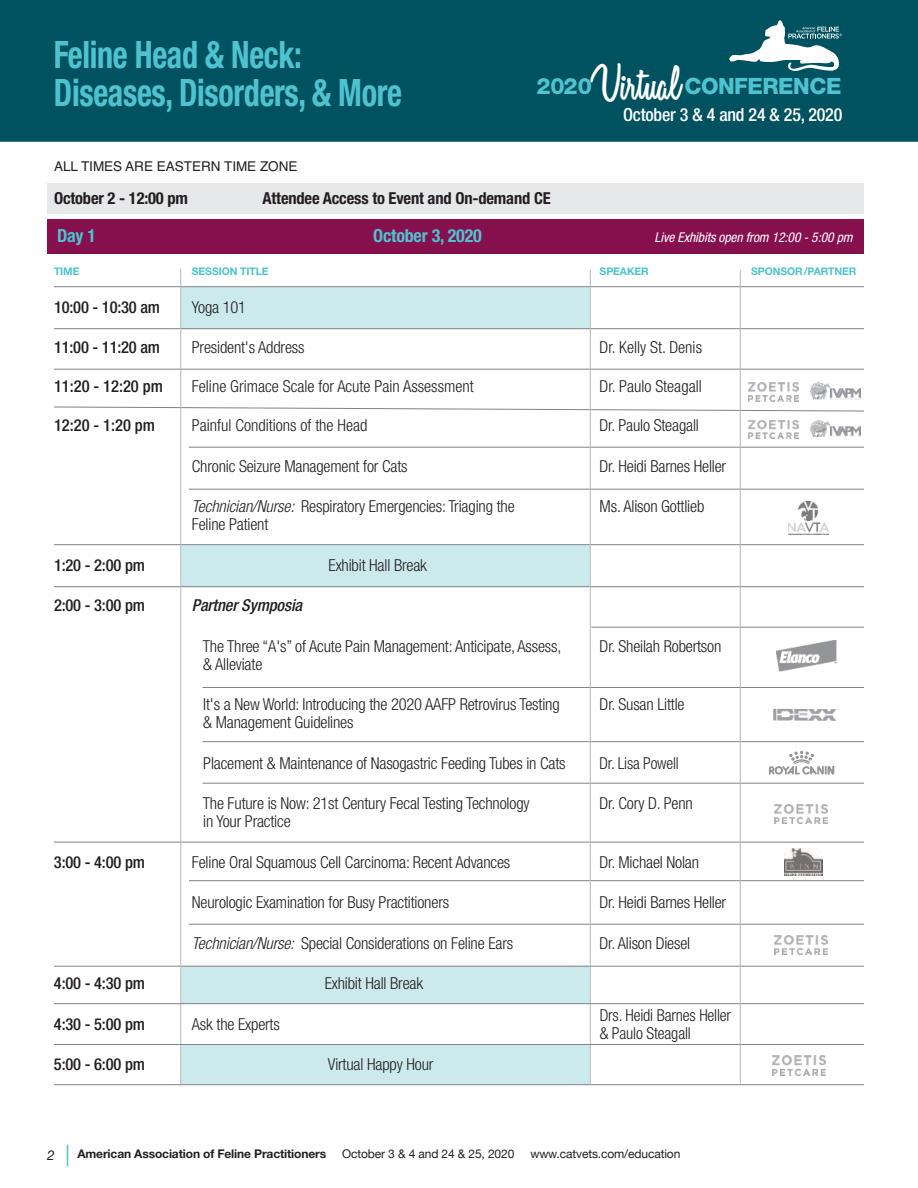
<style>
.page{position:relative;width:918px;height:1188px;background:#fff}
.page>*{position:absolute;margin:0;border:0;box-sizing:border-box;transform-origin:0 0}
.t1{font:700 condensed 37.8px/37.8px "Helvetica Neue";letter-spacing:-.01em;color:#4ec3cf;scale:.85 1}
.t2{font:800 22.5px "Helvetica Neue";letter-spacing:-.02em;color:#4ec3cf}
.t3{font:500 condensed 18px "Helvetica Neue";letter-spacing:-.01em;color:#fff}
.t4{font:700 condensed 18px "Helvetica Neue";letter-spacing:-.01em;color:#4ec3cf}
.t5{font:300 condensed 16.5px/18px "Helvetica Neue";letter-spacing:-.01em;color:#231f20}
.t6{font:500 condensed 16.5px "Helvetica Neue";letter-spacing:-.01em;color:#231f20}
.t7{font:700 condensed 16.5px "Helvetica Neue";letter-spacing:-.01em;color:#231f20}
.t8{font:italic 500 condensed 16.5px "Helvetica Neue";letter-spacing:-.005em;color:#231f20}
.t9{font:300 condensed 16.5px "Helvetica Neue";letter-spacing:-.01em;color:#231f20;scale:.96 1}
.t10{font:italic condensed 13.5px "Helvetica Neue";letter-spacing:-.005em;color:#fff}
.t11{font:13.5px "Helvetica";color:#231f20}
.t12{font:italic 13.5px "Helvetica Neue";color:#231f20}
.t13{font:12px "Helvetica Neue";letter-spacing:-.01em;color:#231f20}
.t14{font:700 12px "Helvetica Neue";letter-spacing:-.01em;color:#231f20}
.t15{font:700 10.5px "Helvetica Neue";letter-spacing:-.01em;color:#4ec3cf}
.s1{font-family:"Variane Script";font-weight:400;font-size:45px;color:#fff}
.s2{font-style:italic}
</style>
<div class="page">
<svg style="left:67px;top:1145px;width:1px;height:21px"></svg>
<div style="left:0;top:0;width:918px;height:142px;background:#005260"></div>
<svg style="left:729px;top:20px;width:113px;height:51px"></svg>
<div style="left:181px;top:287px;width:409px;height:41px;background:#cceaee"></div>
<div style="left:182px;top:545px;width:408px;height:41px;background:#cceaee"></div>
<div style="left:182px;top:966px;width:408px;height:38px;background:#cceaee"></div>
<div style="left:181px;top:1045px;width:409px;height:39px;background:#cceaee"></div>
<hr style="left:54px;top:544px;width:810px;height:1px;background:#808285">
<hr style="left:54px;top:586px;width:810px;height:1px;background:#808285">
<hr style="left:54px;top:842px;width:810px;height:1px;background:#808285">
<hr style="left:54px;top:369px;width:810px;height:1px;background:#808285">
<hr style="left:54px;top:328px;width:810px;height:1px;background:#808285">
<hr style="left:54px;top:286px;width:810px;height:1px;background:#808285">
<svg style="left:54px;top:406px;width:810px;height:6px"></svg>
<hr style="left:189px;top:447px;width:675px;height:1px;background:#808285">
<hr style="left:189px;top:489px;width:675px;height:1px;background:#808285">
<hr style="left:591px;top:627px;width:273px;height:1px;background:#808285">
<hr style="left:202px;top:687px;width:662px;height:1px;background:#808285">
<hr style="left:202px;top:741px;width:662px;height:1px;background:#808285">
<hr style="left:202px;top:783px;width:662px;height:1px;background:#808285">
<hr style="left:54px;top:966px;width:810px;height:1px;background:#808285">
<hr style="left:189px;top:880px;width:675px;height:1px;background:#808285">
<hr style="left:189px;top:924px;width:675px;height:1px;background:#808285">
<hr style="left:54px;top:1084px;width:810px;height:1px;background:#808285">
<img style="left:748px;top:420px;width:51px;height:19px">
<img style="left:811px;top:420px;width:50px;height:17px">
<img style="left:748px;top:382px;width:51px;height:19px">
<img style="left:811px;top:382px;width:50px;height:17px">
<img style="left:773px;top:1056px;width:53px;height:19px">
<img style="left:774px;top:804px;width:53px;height:20px">
<img style="left:774px;top:935px;width:53px;height:20px">
<img style="left:773px;top:709px;width:64px;height:12px">
<hr style="left:180px;top:268px;width:1px;height:818px;background:#b8b9bc">
<hr style="left:590px;top:270px;width:1px;height:815px;background:#b8b9bc">
<hr style="left:54px;top:1003px;width:810px;height:1px;background:#808285">
<hr style="left:54px;top:1044px;width:810px;height:1px;background:#808285">
<img style="left:785px;top:849px;width:38px;height:26px">
<hr style="left:740px;top:270px;width:1px;height:816px;background:#b8b9bc">
<div style="left:48px;top:183px;width:816px;height:30px;background:#e7e8e9"></div>
<div style="left:48px;top:219px;width:816px;height:35px;background:#860f4d"></div>
<img style="left:776px;top:641px;width:61px;height:30px">
<svg style="left:769px;top:751px;width:67px;height:24px"></svg>
<img style="left:789px;top:501px;width:39px;height:34px">
<h1 class="t1" style="left:54px;top:39px;width:411px">Feline Head &amp; Neck:<br>Diseases, Disorders, &amp; More</h1>
<h2 class="t2" style="left:536px;top:78px;width:307px">2020<span class="s1">Virtual</span> CONFERENCE</h2>
<p class="t3" style="left:623px;top:108px;width:221px">October 3 &amp; 4 and 24 &amp; 25, 2020</p>
<p class="t11" style="left:54px;top:158px;width:245px">ALL TIMES ARE EASTERN TIME ZONE</p>
<p class="t7" style="left:54px;top:185px;width:136px">October 2 - 12:00 pm</p>
<p class="t7" style="left:263px;top:185px;width:290px">Attendee Access to Event and On-demand CE</p>
<p class="t4" style="left:57px;top:221px;width:41px">Day 1</p>
<p class="t4" style="left:373px;top:221px;width:110px">October 3, 2020</p>
<p class="t10" style="left:655px;top:233px;width:199px">Live Exhibits open from 12:00 - 5:00 pm</p>
<p class="t15" style="left:54px;top:268px;width:27px">TIME</p>
<p class="t15" style="left:192px;top:268px;width:78px">SESSION TITLE</p>
<p class="t15" style="left:600px;top:268px;width:51px">SPEAKER</p>
<p class="t6" style="left:54px;top:301px;width:108px">10:00 - 10:30 am</p>
<p class="t5" style="left:192px;top:300px;width:56px">Yoga 101</p>
<p class="t6" style="left:54px;top:342px;width:108px">11:00 - 11:20 am</p>
<p class="t5" style="left:192px;top:340px;width:114px">President's Address</p>
<p class="t5" style="left:600px;top:340px;width:104px">Dr. Kelly St. Denis</p>
<p class="t6" style="left:54px;top:381px;width:110px">11:20 - 12:20 pm</p>
<p class="t5" style="left:192px;top:379px;width:283px">Feline Grimace Scale for Acute Pain Assessment</p>
<p class="t5" style="left:600px;top:379px;width:104px">Dr. Paulo Steagall</p>
<p class="t6" style="left:54px;top:420px;width:103px">12:20 - 1:20 pm</p>
<p class="t5" style="left:192px;top:418px;width:177px">Painful Conditions of the Head</p>
<p class="t5" style="left:600px;top:418px;width:101px">Dr. Paulo Steagall</p>
<p class="t5" style="left:192px;top:459px;width:217px">Chronic Seizure Management for Cats</p>
<p class="t5" style="left:600px;top:459px;width:128px">Dr. Heidi Barnes Heller</p>
<p class="t5" style="left:192px;top:499px;width:324px"><span class="s2">Technician/Nurse:</span> Respiratory Emergencies: Triaging the</p>
<p class="t5" style="left:600px;top:499px;width:106px">Ms. Alison Gottlieb</p>
<p class="t5" style="left:192px;top:517px;width:78px">Feline Patient</p>
<p class="t6" style="left:54px;top:559px;width:93px">1:20 - 2:00 pm</p>
<p class="t5" style="left:329px;top:558px;width:100px">Exhibit Hall Break</p>
<p class="t6" style="left:54px;top:600px;width:93px">2:00 - 3:00 pm</p>
<p class="t8" style="left:192px;top:600px;width:112px">Partner Symposia</p>
<p class="t5" style="left:203px;top:639px;width:360px">The Three “A's” of Acute Pain Management: Anticipate, Assess,</p>
<p class="t5" style="left:600px;top:639px;width:123px">Dr. Sheilah Robertson</p>
<p class="t5" style="left:203px;top:657px;width:61px">&amp; Alleviate</p>
<p class="t5" style="left:203px;top:697px;width:358px">It's a New World: Introducing the 2020 AAFP Retrovirus Testing</p>
<p class="t5" style="left:600px;top:697px;width:87px">Dr. Susan Little</p>
<p class="t5" style="left:203px;top:715px;width:152px">&amp; Management Guidelines</p>
<p class="t5" style="left:203px;top:756px;width:364px">Placement &amp; Maintenance of Nasogastric Feeding Tubes in Cats</p>
<p class="t9" style="left:600px;top:757px;width:84px">Dr. Lisa Powell</p>
<p class="t5" style="left:203px;top:796px;width:328px">The Future is Now: 21st Century Fecal Testing Technology</p>
<p class="t5" style="left:600px;top:796px;width:95px">Dr. Cory D. Penn</p>
<p class="t5" style="left:203px;top:814px;width:89px">in Your Practice</p>
<p class="t6" style="left:54px;top:856px;width:93px">3:00 - 4:00 pm</p>
<p class="t5" style="left:192px;top:855px;width:320px">Feline Oral Squamous Cell Carcinoma: Recent Advances</p>
<p class="t5" style="left:600px;top:855px;width:101px">Dr. Michael Nolan</p>
<p class="t5" style="left:192px;top:895px;width:259px">Neurologic Examination for Busy Practitioners</p>
<p class="t5" style="left:600px;top:895px;width:128px">Dr. Heidi Barnes Heller</p>
<p class="t5" style="left:192px;top:936px;width:323px"><span class="s2">Technician/Nurse:</span> Special Considerations on Feline Ears</p>
<p class="t5" style="left:600px;top:936px;width:92px">Dr. Alison Diesel</p>
<p class="t6" style="left:54px;top:978px;width:93px">4:00 - 4:30 pm</p>
<p class="t5" style="left:325px;top:976px;width:100px">Exhibit Hall Break</p>
<p class="t6" style="left:54px;top:1018px;width:93px">4:30 - 5:00 pm</p>
<p class="t5" style="left:192px;top:1017px;width:89px">Ask the Experts</p>
<p class="t6" style="left:54px;top:1059px;width:93px">5:00 - 6:00 pm</p>
<p class="t5" style="left:328px;top:1057px;width:107px">Virtual Happy Hour</p>
<p class="t5" style="left:600px;top:1008px;width:133px">Drs. Heidi Barnes Heller &amp; Paulo Steagall</p>
<p class="t15" style="left:751px;top:268px;width:107px">SPONSOR/PARTNER</p>
<p class="t12" style="left:47px;top:1150px;width:9px">2</p>
<p class="t14" style="left:77px;top:1150px;width:250px">American Association of Feline Practitioners</p>
<p class="t13" style="left:342px;top:1147px;width:174px">October 3 &amp; 4 and 24 &amp; 25, 2020</p>
<p class="t13" style="left:530px;top:1147px;width:151px">www.catvets.com/education</p>
</div>
